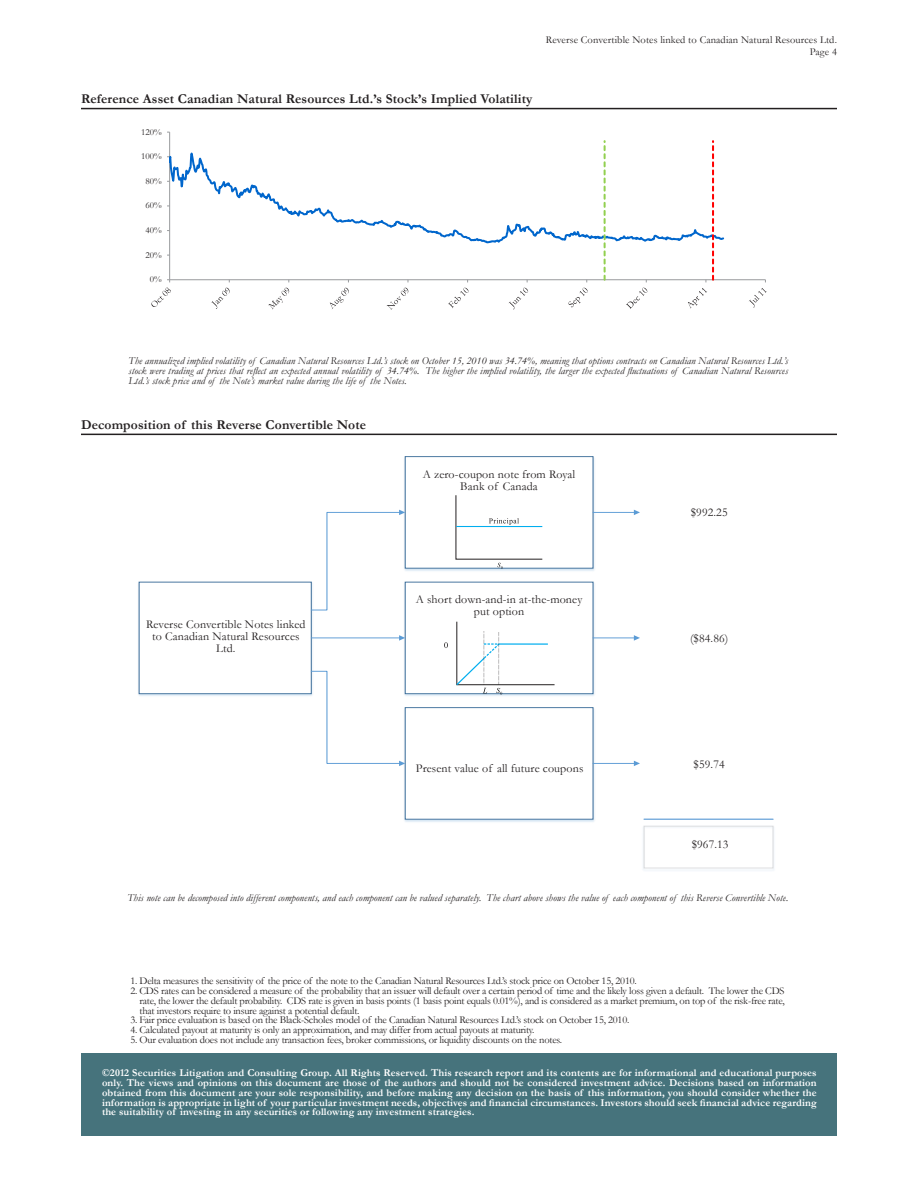
<style>
.page{position:relative;width:918px;height:1188px;background:#fff}
.page>*{position:absolute;margin:0;border:0;box-sizing:border-box;transform-origin:0 0}
.t1{font:700 13.5px "Garamond";letter-spacing:.01em;color:#231f20}
.t2{font:12px/12px "Garamond";letter-spacing:.01em;color:#231f20;text-align:center}
.t3{font:10.5px/9.8px "Garamond";letter-spacing:-.02em;color:#231f20;text-align:justify}
.t4{font:700 10.5px/9.8px "Garamond";letter-spacing:.01em;color:#fff;text-align:justify}
.t5{font:italic 10.5px/9.8px "Garamond";letter-spacing:.01em;color:#231f20;text-align:justify}
.t6{font:10.5px "Garamond";letter-spacing:.01em;color:#231f20}
.t7{font:9.3px "Garamond";color:#231f20}
</style>
<div class="page">
<hr style="left:81px;top:108px;width:756px;height:1px;background:#231f20">
<hr style="left:81px;top:434px;width:756px;height:1px;background:#231f20">
<hr style="left:169px;top:132px;width:1px;height:148px;background:#989a9d">
<hr style="left:170px;top:279px;width:595px;height:1px;background:#989a9d">
<svg style="left:170px;top:153px;width:555px;height:92px"></svg>
<svg style="left:604px;top:141px;width:2px;height:139px"></svg>
<svg style="left:706px;top:141px;width:8px;height:141px"></svg>
<svg style="left:151px;top:288px;width:20px;height:19px"></svg>
<svg style="left:211px;top:288px;width:19px;height:21px"></svg>
<svg style="left:268px;top:288px;width:21px;height:21px"></svg>
<svg style="left:330px;top:288px;width:19px;height:21px"></svg>
<svg style="left:387px;top:288px;width:21px;height:22px"></svg>
<svg style="left:448px;top:288px;width:20px;height:20px"></svg>
<svg style="left:509px;top:288px;width:19px;height:21px"></svg>
<svg style="left:568px;top:288px;width:20px;height:19px"></svg>
<svg style="left:626px;top:288px;width:21px;height:21px"></svg>
<svg style="left:688px;top:288px;width:19px;height:21px"></svg>
<svg style="left:749px;top:288px;width:18px;height:20px"></svg>
<div style="left:139px;top:582px;width:173px;height:112px;border:1px solid #41719c"></div>
<img style="left:404px;top:456px;width:194px;height:115px">
<div style="left:405px;top:457px;width:188px;height:111px;background:#fff"></div>
<div style="left:405px;top:456px;width:188px;height:112px;border:1px solid #41719c"></div>
<img style="left:404px;top:581px;width:194px;height:115px">
<div style="left:405px;top:582px;width:188px;height:112px;background:#fff"></div>
<div style="left:405px;top:582px;width:188px;height:112px;border:1px solid #41719c"></div>
<img style="left:404px;top:707px;width:192px;height:115px">
<div style="left:405px;top:708px;width:188px;height:111px;background:#fff"></div>
<div style="left:405px;top:707px;width:188px;height:113px;border:1px solid #41719c"></div>
<svg style="left:310px;top:510px;width:95px;height:101px"></svg>
<svg style="left:310px;top:671px;width:95px;height:95px"></svg>
<hr style="left:593px;top:763px;width:42px;height:1px;background:#5b9bd5">
<svg style="left:634px;top:761px;width:6px;height:5px"></svg>
<hr style="left:593px;top:638px;width:42px;height:1px;background:#5b9bd5">
<svg style="left:634px;top:635px;width:6px;height:6px"></svg>
<hr style="left:593px;top:512px;width:42px;height:1px;background:#5b9bd5">
<svg style="left:634px;top:510px;width:6px;height:5px"></svg>
<hr style="left:311px;top:638px;width:89px;height:1px;background:#5b9bd5">
<svg style="left:399px;top:635px;width:6px;height:6px"></svg>
<div style="left:644px;top:826px;width:129px;height:42px;border:1px solid #dbdcde"></div>
<hr style="left:644px;top:819px;width:129px;height:1px;background:#5b9bd5">
<div style="left:82px;top:1053px;width:755px;height:82px;background:#46737c"></div>
<svg style="left:455px;top:495px;width:88px;height:74px"></svg>
<svg style="left:444px;top:642px;width:4px;height:6px"></svg>
<svg style="left:455px;top:622px;width:100px;height:73px"></svg>
<p class="t6" style="left:546px;top:33px;width:293px">Reverse Convertible Notes linked to Canadian Natural Resources Ltd.</p>
<p class="t1" style="left:81px;top:90px;width:453px">Reference Asset Canadian Natural Resources Ltd.’s Stock’s Implied Volatility</p>
<p class="t7" style="left:141px;top:125px;width:22px">120%</p>
<p class="t7" style="left:141px;top:150px;width:22px">100%</p>
<p class="t7" style="left:145px;top:175px;width:18px">80%</p>
<p class="t7" style="left:145px;top:199px;width:18px">60%</p>
<p class="t7" style="left:145px;top:224px;width:18px">40%</p>
<p class="t7" style="left:145px;top:249px;width:18px">20%</p>
<p class="t7" style="left:150px;top:273px;width:13px">0%</p>
<p class="t3" style="left:810px;top:47px;width:29px">Page 4</p>
<p class="t5" style="left:129px;top:356px;width:661px">The annualized implied volatility of Canadian Natural Resources Ltd.’s stock on October 15, 2010 was 34.74%, meaning that options contracts on Canadian Natural Resources Ltd.’s stock were trading at prices that reflect an expected annual volatility of 34.74%. The higher the implied volatility, the larger the expected fluctuations of Canadian Natural Resources Ltd.’s stock price and of the Note’s market value during the life of the Notes.</p>
<p class="t1" style="left:81px;top:416px;width:287px">Decomposition of this Reverse Convertible Note</p>
<p class="t2" style="left:423px;top:468px;width:154px">A zero-coupon note from Royal<br>Bank of Canada</p>
<p class="t2" style="left:691px;top:506px;width:38px">$992.25</p>
<p class="t2" style="left:146px;top:618px;width:161px">Reverse Convertible Notes linked to Canadian Natural Resources<br>Ltd.</p>
<p class="t2" style="left:416px;top:593px;width:168px">A short down-and-in at-the-money put option</p>
<p class="t2" style="left:690px;top:632px;width:40px">($84.86)</p>
<p class="t2" style="left:416px;top:762px;width:169px">Present value of all future coupons</p>
<p class="t2" style="left:694px;top:758px;width:33px">$59.74</p>
<p class="t2" style="left:692px;top:838px;width:38px">$967.13</p>
<p class="t5" style="left:127px;top:892px;width:662px">This note can be decomposed into different components, and each component can be valued separately. The chart above shows the value of each component of this Reverse Convertible Note.</p>
<p class="t3" style="left:130px;top:976px;width:508px">1. Delta measures the sensitivity of the price of the note to the Canadian Natural Resources Ltd.’s stock price on October 15, 2010.</p>
<p class="t3" style="left:139px;top:986px;width:647px;text-indent:-9px">2. CDS rates can be considered a measure of the probability that an issuer will default over a certain period of time and the likely loss given a default. The lower the CDS rate, the lower the default probability. CDS rate is given in basis points (1 basis point equals 0.01%), and is considered as a market premium, on top of the risk-free rate, that investors require to insure against a potential default.</p>
<p class="t3" style="left:130px;top:1015px;width:500px">3. Fair price evaluation is based on the Black-Scholes model of the Canadian Natural Resources Ltd.’s stock on October 15, 2010.</p>
<p class="t3" style="left:130px;top:1025px;width:406px">4. Calculated payout at maturity is only an approximation, and may differ from actual payouts at maturity.</p>
<p class="t3" style="left:130px;top:1034px;width:433px">5. Our evaluation does not include any transaction fees, broker commissions, or liquidity discounts on the notes.</p>
<p class="t4" style="left:102px;top:1068px;width:716px">©2012 Securities Litigation and Consulting Group. All Rights Reserved. This research report and its contents are for informational and educational purposes only. The views and opinions on this document are those of the authors and should not be considered investment advice. Decisions based on information obtained from this document are your sole responsibility, and before making any decision on the basis of this information, you should consider whether the information is appropriate in light of your particular investment needs, objectives and financial circumstances. Investors should seek financial advice regarding the suitability of investing in any securities or following any investment strategies.</p>
</div>
